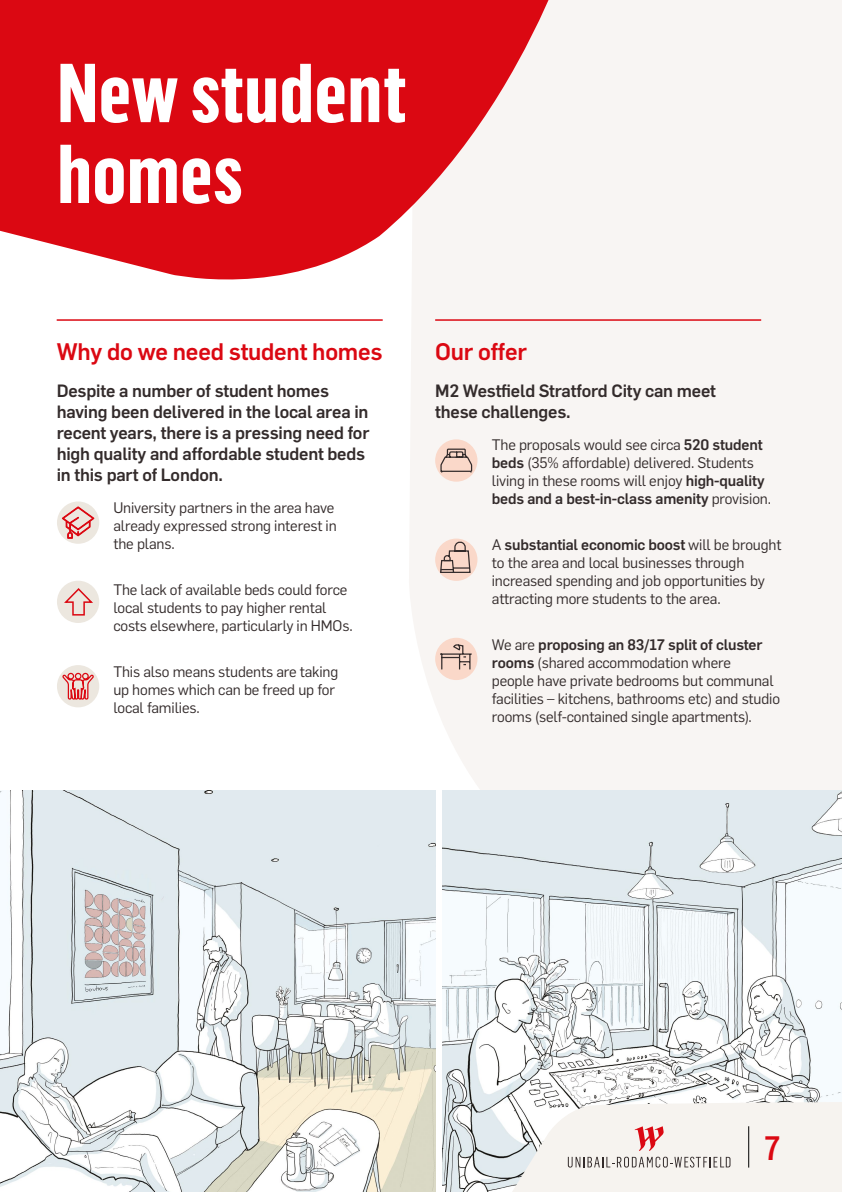
<style>
.page{position:relative;width:842px;height:1192px;background:#fff}
.page>*{position:absolute;margin:0;border:0;box-sizing:border-box;transform-origin:0 0}
.t1{font:700 81.75px/80.9px "Flama Cond";color:#fff}
.t2{font:500 33.25px "Flama Semicond";color:#db0812}
.t3{font:500 23.5px "Flama";letter-spacing:-.01em;color:#db0812}
.t4{font:500 17.5px/21px "Flama";letter-spacing:-.01em;color:#332b2b}
.t5{font:15px/18px "Flama";letter-spacing:-.01em;color:#332b2b}
.s1{font-weight:500}
</style>
<div class="page">
<div style="left:409px;top:0;width:433px;height:1135px;background:#f8f5f3"></div>
<img style="left:442px;top:790px;width:400px;height:402px">
<img style="left:0;top:790px;width:435px;height:402px">
<svg style="left:0;top:0;width:592px;height:300px;fill:#db0812"></svg>
<div style="left:57px;top:501px;width:42px;height:43px;background:#ece7df;border-radius:50%"></div>
<div style="left:435px;top:439px;width:42px;height:43px;background:#fad8c9;border-radius:50%"></div>
<div style="left:435px;top:539px;width:42px;height:42px;background:#fad8c9;border-radius:50%"></div>
<div style="left:435px;top:638px;width:42px;height:42px;background:#fad8c9;border-radius:50%"></div>
<div style="left:57px;top:581px;width:42px;height:42px;background:#ece7df;border-radius:50%"></div>
<div style="left:57px;top:665px;width:42px;height:42px;background:#ece7df;border-radius:50%"></div>
<hr style="left:57px;top:319px;width:326px;height:2px;background:#db0812">
<hr style="left:435px;top:319px;width:326px;height:2px;background:#db0812">
<svg style="left:439px;top:644px;width:34px;height:26px"></svg>
<svg style="left:61px;top:672px;width:34px;height:29px"></svg>
<svg style="left:439px;top:448px;width:34px;height:26px"></svg>
<svg style="left:62px;top:506px;width:32px;height:33px"></svg>
<svg style="left:62px;top:587px;width:31px;height:29px"></svg>
<svg style="left:439px;top:540px;width:32px;height:34px"></svg>
<svg style="left:482px;top:1101px;width:360px;height:91px"></svg>
<hr style="left:748px;top:1126px;width:1px;height:42px;background:#000">
<h1 class="t1" style="left:57px;top:50px;width:351px">New student homes</h1>
<h3 class="t3" style="left:57px;top:334px;width:327px">Why do we need student homes</h3>
<p class="t4" style="left:57px;top:379px;width:314px">Despite a number of student homes having been delivered in the local area in recent years, there is a pressing need for high quality and affordable student beds in this part of London.</p>
<p class="t5" style="left:113px;top:498px;width:225px">University partners in the area have already expressed strong interest in the plans.</p>
<p class="t5" style="left:113px;top:580px;width:241px">The lack of available beds could force local students to pay higher rental costs elsewhere, particularly in HMOs.</p>
<p class="t5" style="left:113px;top:662px;width:226px">This also means students are taking up homes which can be freed up for local families.</p>
<h3 class="t3" style="left:435px;top:334px;width:93px">Our offer</h3>
<p class="t4" style="left:435px;top:379px;width:282px">M2 Westfield Stratford City can meet these challenges.</p>
<p class="t5" style="left:492px;top:435px;width:281px">The proposals would see circa <span class="s1">520 student beds</span> (35% affordable) delivered. Students living in these rooms will enjoy <span class="s1">high-quality beds and a best-in-class amenity</span> provision.</p>
<p class="t5" style="left:492px;top:535px;width:291px">A <span class="s1">substantial economic boost</span> will be brought to the area and local businesses through increased spending and job opportunities by attracting more students to the area.</p>
<p class="t5" style="left:492px;top:635px;width:290px">We are <span class="s1">proposing an 83/17 split of cluster rooms</span> (shared accommodation where<br>people have private bedrooms but communal facilities – kitchens, bathrooms etc) and studio rooms (self-contained single apartments).</p>
<h2 class="t2" style="left:765px;top:1127px;width:18px">7</h2>
</div>
